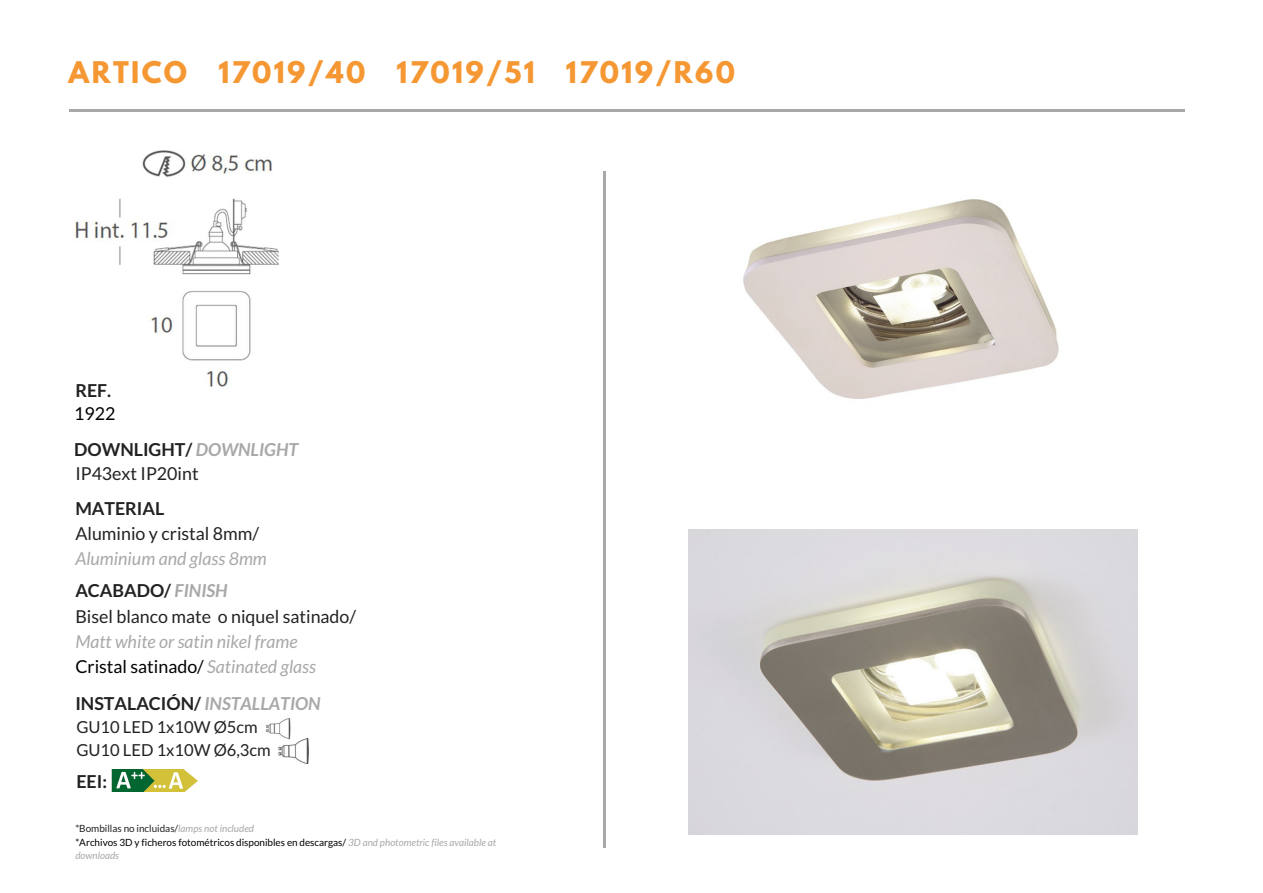
<style>
.page{position:relative;width:1263px;height:893px;background:#fff}
.page>*{position:absolute;margin:0;border:0;box-sizing:border-box;transform-origin:0 0}
.t1{font:700 26.4px "League Spartan";letter-spacing:.09em;color:#f59732}
.t2{font:italic 17.85px/32.5px "Lato";color:#a8a8a8}
.t3{font:17.85px "Lato";color:#222}
.t4{font:700 17.85px/36px "Lato";color:#222}
.t5{font:16.5px/22.5px "Lato";color:#222}
.t6{font:italic 9.9px/13.5px "Lato";color:#a8a8a8}
.s1{font-weight:400;color:#000}
.s2{font-style:italic;color:#a8a8a8}
.s3{font-weight:700;font-style:normal;color:#222}
.s4{font-weight:700}
.s5{font-style:normal;color:#000}
.s6{font-style:normal;color:#222}
</style>
<div class="page">
<hr style="left:69px;top:109px;width:16px;height:3px;background:#a8a8a8">
<hr style="left:1169px;top:109px;width:16px;height:3px;background:#a8a8a8">
<hr style="left:84px;top:109px;width:105px;height:3px;background:#a8a8a8">
<hr style="left:188px;top:109px;width:105px;height:3px;background:#a8a8a8">
<hr style="left:293px;top:109px;width:104px;height:3px;background:#a8a8a8">
<hr style="left:397px;top:109px;width:105px;height:3px;background:#a8a8a8">
<hr style="left:501px;top:109px;width:105px;height:3px;background:#a8a8a8">
<hr style="left:606px;top:109px;width:104px;height:3px;background:#a8a8a8">
<hr style="left:710px;top:109px;width:104px;height:3px;background:#a8a8a8">
<hr style="left:814px;top:109px;width:105px;height:3px;background:#a8a8a8">
<hr style="left:918px;top:109px;width:105px;height:3px;background:#a8a8a8">
<hr style="left:1023px;top:109px;width:104px;height:3px;background:#a8a8a8">
<hr style="left:1127px;top:109px;width:43px;height:3px;background:#a8a8a8">
<img style="left:75px;top:150px;width:204px;height:237px">
<img style="left:278px;top:738px;width:31px;height:26px">
<img style="left:111px;top:769px;width:87px;height:23px">
<img style="left:266px;top:718px;width:32px;height:22px">
<svg style="left:603px;top:834px;width:2px;height:14px"></svg>
<svg style="left:603px;top:171px;width:2px;height:14px"></svg>
<hr style="left:603px;top:733px;width:2px;height:101px;background:#a8a8a8">
<hr style="left:603px;top:632px;width:2px;height:101px;background:#a8a8a8">
<hr style="left:603px;top:531px;width:2px;height:101px;background:#a8a8a8">
<hr style="left:603px;top:430px;width:2px;height:101px;background:#a8a8a8">
<hr style="left:603px;top:330px;width:2px;height:101px;background:#a8a8a8">
<hr style="left:603px;top:229px;width:2px;height:101px;background:#a8a8a8">
<hr style="left:603px;top:185px;width:2px;height:44px;background:#a8a8a8">
<img style="left:743px;top:199px;width:316px;height:200px">
<img style="left:688px;top:530px;width:449px;height:305px">
<h1 class="t1" style="left:69px;top:59px;width:668px">ARTICO 17019/40 17019/51 17019/R60</h1>
<h2 class="t4" style="left:75px;top:372px;width:37px">REF.</h2>
<h2 class="t4" style="left:74px;top:395px;width:225px"><span class="s1">1922<br></span>DOWNLIGHT/ <span class="s2">DOWNLIGHT</span></h2>
<h2 class="t3" style="left:75px;top:463px;width:125px">IP43ext IP20int</h2>
<h2 class="t4" style="left:75px;top:490px;width:91px">MATERIAL</h2>
<h2 class="t3" style="left:75px;top:522px;width:185px">Aluminio y cristal 8mm/</h2>
<h2 class="t2" style="left:75px;top:541px;width:193px">Aluminium and glass 8mm<br><span class="s3">ACABADO/</span> <span class="s4">FINISH</span></h2>
<h2 class="t3" style="left:75px;top:605px;width:282px">Bisel blanco mate o niquel satinado/</h2>
<h2 class="t2" style="left:75px;top:629px;width:242px;line-height:24.8px">Matt white or satin nikel frame<br><span class="s5">Cristal satinado/</span> Satinated glass</h2>
<h2 class="t4" style="left:75px;top:685px;width:247px">INSTALACIÓN/ <span class="s2">INSTALLATION</span></h2>
<h3 class="t5" style="left:76px;top:716px;width:196px">GU10 LED 1x10W Ø5cm<br>GU10 LED 1x10W Ø6,3cm</h3>
<h2 class="t4" style="left:76px;top:763px;width:32px">EEI:</h2>
<p class="t6" style="left:75px;top:822px;width:422px"><span class="s6">*Bombillas no incluidas/</span>lamps not included<br><span class="s5">*Archivos 3D y ficheros fotométricos disponibles en descargas/</span> 3D and photometric files available at downloads</p>
</div>
